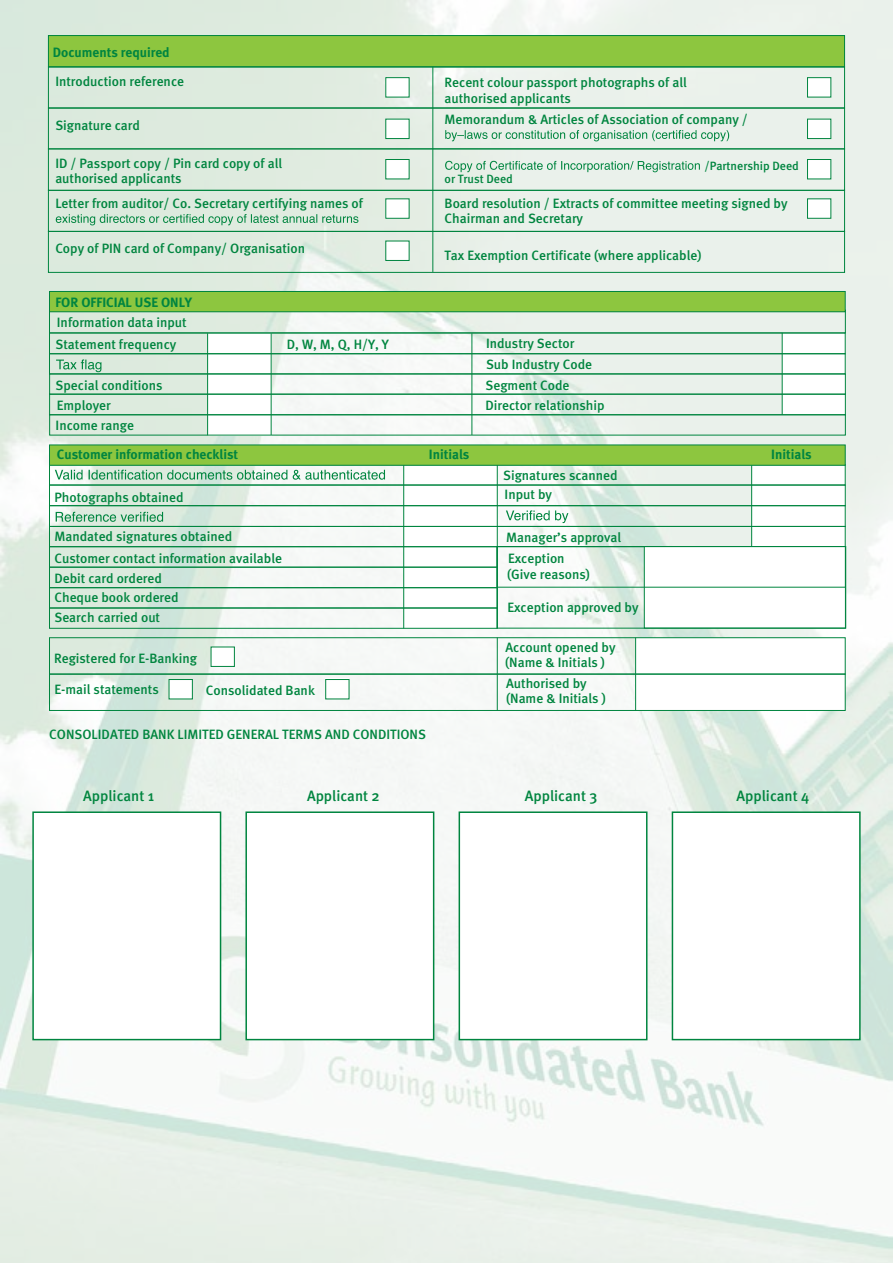
<style>
.page{position:relative;width:893px;height:1263px;background:#fff}
.page>*{position:absolute;margin:0;border:0;box-sizing:border-box;transform-origin:0 0}
.t1{font:500 15px "Meta";color:#00853f}
.t2{font:500 13.5px/14.4px "Meta";color:#00853f}
.t3{font:700 13.5px "Meta";color:#00853f}
.t4{font:500 12px "Meta";color:#00853f}
</style>
<div class="page">
<img style="left:0;top:0;width:893px;height:1263px">
<div style="left:48px;top:67px;width:797px;height:41px;border:1px solid #00853f"></div>
<div style="left:48px;top:108px;width:797px;height:41px;border:1px solid #00853f"></div>
<div style="left:48px;top:148px;width:797px;height:43px;border:1px solid #00853f"></div>
<div style="left:48px;top:190px;width:797px;height:42px;border:1px solid #00853f"></div>
<div style="left:48px;top:231px;width:797px;height:42px;border:1px solid #00853f"></div>
<svg style="left:56px;top:214px;width:302px;height:11px;background:#abd3b9"></svg>
<svg style="left:445px;top:130px;width:284px;height:11px;background:#b3d7c2"></svg>
<svg style="left:445px;top:161px;width:255px;height:11px;background:#b1d6c1"></svg>
<div style="left:48px;top:36px;width:796px;height:31px;background:#8dc63f"></div>
<div style="left:48px;top:35px;width:797px;height:32px;border:1px solid #00853f"></div>
<hr style="left:432px;top:67px;width:1px;height:205px;background:#00853f">
<div style="left:386px;top:78px;width:23px;height:19px;background:#fff"></div>
<div style="left:385px;top:119px;width:24px;height:20px;background:#fff;border:1px solid #00853f"></div>
<div style="left:385px;top:159px;width:24px;height:20px;background:#fff;border:1px solid #00853f"></div>
<div style="left:386px;top:199px;width:23px;height:19px;background:#fff"></div>
<div style="left:385px;top:241px;width:24px;height:20px;background:#fff"></div>
<div style="left:807px;top:78px;width:24px;height:19px;background:#fff"></div>
<div style="left:807px;top:77px;width:24px;height:20px;border:1px solid #00853f"></div>
<div style="left:807px;top:119px;width:24px;height:20px;background:#fff"></div>
<div style="left:807px;top:119px;width:24px;height:20px;border:1px solid #00853f"></div>
<div style="left:807px;top:159px;width:24px;height:20px;background:#fff"></div>
<div style="left:807px;top:159px;width:24px;height:20px;border:1px solid #00853f"></div>
<div style="left:807px;top:199px;width:24px;height:19px;background:#fff"></div>
<div style="left:807px;top:198px;width:24px;height:21px;border:1px solid #00853f"></div>
<div style="left:635px;top:638px;width:210px;height:73px;background:#fff"></div>
<div style="left:782px;top:333px;width:63px;height:82px;background:#fff"></div>
<div style="left:208px;top:333px;width:64px;height:103px;background:#fff"></div>
<div style="left:49px;top:674px;width:797px;height:37px;border:1px solid #00853f"></div>
<div style="left:49px;top:637px;width:797px;height:38px;border:1px solid #00853f"></div>
<div style="left:49px;top:310px;width:797px;height:23px;border:1px solid #00853f"></div>
<div style="left:49px;top:353px;width:797px;height:21px;border:1px solid #00853f"></div>
<div style="left:49px;top:373px;width:797px;height:21px;border:1px solid #00853f"></div>
<div style="left:49px;top:394px;width:797px;height:21px;border:1px solid #00853f"></div>
<div style="left:49px;top:414px;width:797px;height:21px;border:1px solid #00853f"></div>
<div style="left:50px;top:291px;width:795px;height:21px;background:#8dc63f"></div>
<div style="left:49px;top:291px;width:797px;height:21px;border:1px solid #00853f"></div>
<svg style="left:56px;top:359px;width:45px;height:13px"></svg>
<hr style="left:271px;top:333px;width:1px;height:102px;background:#00853f">
<hr style="left:782px;top:333px;width:1px;height:82px;background:#00853f">
<hr style="left:207px;top:333px;width:1px;height:102px;background:#00853f">
<hr style="left:635px;top:637px;width:1px;height:74px;background:#00853f">
<div style="left:325px;top:679px;width:23px;height:19px;background:#fff"></div>
<div style="left:325px;top:679px;width:24px;height:20px;border:1px solid #00853f"></div>
<div style="left:211px;top:647px;width:23px;height:19px;background:#fff"></div>
<div style="left:211px;top:647px;width:24px;height:20px;border:1px solid #00853f"></div>
<hr style="left:471px;top:333px;width:1px;height:102px;background:#00853f">
<div style="left:169px;top:679px;width:23px;height:20px;background:#fff"></div>
<div style="left:169px;top:679px;width:24px;height:20px;border:1px solid #00853f"></div>
<hr style="left:497px;top:637px;width:1px;height:74px;background:#00853f">
<div style="left:752px;top:465px;width:94px;height:82px;background:#fff"></div>
<div style="left:404px;top:466px;width:93px;height:162px;background:#fff"></div>
<div style="left:49px;top:485px;width:797px;height:21px;border:1px solid #00853f"></div>
<div style="left:49px;top:505px;width:797px;height:22px;border:1px solid #00853f"></div>
<div style="left:49px;top:546px;width:449px;height:21px;border:1px solid #00853f"></div>
<div style="left:49px;top:567px;width:449px;height:21px;border:1px solid #00853f"></div>
<div style="left:49px;top:445px;width:797px;height:21px;background:#8dc63f;border:1px solid #00853f"></div>
<svg style="left:55px;top:470px;width:330px;height:10px"></svg>
<svg style="left:56px;top:512px;width:107px;height:10px"></svg>
<svg style="left:506px;top:510px;width:62px;height:13px"></svg>
<hr style="left:403px;top:465px;width:1px;height:163px;background:#00853f">
<hr style="left:497px;top:465px;width:1px;height:163px;background:#00853f">
<hr style="left:751px;top:465px;width:1px;height:81px;background:#00853f">
<div style="left:49px;top:608px;width:449px;height:21px;border:1px solid #00853f"></div>
<div style="left:644px;top:546px;width:201px;height:82px;background:#fff"></div>
<div style="left:497px;top:546px;width:349px;height:41px;border:1px solid #00853f"></div>
<div style="left:32px;top:811px;width:189px;height:229px;background:#fff;border:2px solid #00853f"></div>
<div style="left:245px;top:811px;width:189px;height:229px;background:#fff;border:2px solid #00853f"></div>
<div style="left:459px;top:811px;width:188px;height:229px;background:#fff;border:2px solid #00853f"></div>
<div style="left:672px;top:811px;width:189px;height:229px;background:#fff;border:2px solid #00853f"></div>
<p class="t3" style="left:53px;top:45px;width:118px">Documents required</p>
<p class="t2" style="left:55px;top:74px;width:130px">Introduction reference</p>
<p class="t2" style="left:55px;top:118px;width:86px">Signature card</p>
<p class="t2" style="left:55px;top:156px;width:228px">ID / Passport copy / Pin card copy of all authorised applicants</p>
<p class="t2" style="left:55px;top:196px;width:309px">Letter from auditor/ Co. Secretary certifying names of</p>
<p class="t2" style="left:55px;top:241px;width:251px">Copy of PIN card of Company/ Organisation</p>
<p class="t3" style="left:55px;top:294px;width:138px">FOR OFFICIAL USE ONLY</p>
<p class="t2" style="left:56px;top:311px;width:133px;line-height:22.2px">Information data input<br>Statement frequency</p>
<p class="t2" style="left:287px;top:337px;width:104px">D, W, M, Q, H/Y, Y</p>
<p class="t2" style="left:445px;top:74px;width:244px;line-height:16.2px">Recent colour passport photographs of all authorised applicants</p>
<p class="t2" style="left:445px;top:112px;width:305px">Memorandum &amp; Articles of Association of company /</p>
<p class="t4" style="left:445px;top:172px;width:70px">or Trust Deed</p>
<p class="t4" style="left:704px;top:159px;width:96px">/Partnership Deed</p>
<p class="t2" style="left:445px;top:196px;width:345px">Board resolution / Extracts of committee meeting signed by<br>Chairman and Secretary</p>
<p class="t2" style="left:445px;top:248px;width:258px">Tax Exemption Certificate (where applicable)</p>
<p class="t2" style="left:486px;top:336px;width:90px">Industry Sector</p>
<p class="t2" style="left:486px;top:357px;width:108px">Sub Industry Code</p>
<p class="t2" style="left:56px;top:378px;width:108px">Special conditions</p>
<p class="t2" style="left:485px;top:378px;width:85px">Segment Code</p>
<p class="t2" style="left:57px;top:398px;width:55px">Employer</p>
<p class="t2" style="left:485px;top:398px;width:121px">Director relationship</p>
<p class="t2" style="left:56px;top:418px;width:80px">Income range</p>
<p class="t3" style="left:57px;top:446px;width:183px">Customer information checklist</p>
<p class="t3" style="left:429px;top:446px;width:42px">Initials</p>
<p class="t3" style="left:771px;top:446px;width:42px">Initials</p>
<p class="t2" style="left:503px;top:468px;width:116px">Signatures scanned</p>
<p class="t2" style="left:54px;top:490px;width:131px">Photographs obtained</p>
<p class="t2" style="left:505px;top:487px;width:49px">Input by</p>
<p class="t2" style="left:54px;top:525px;width:229px;line-height:21.9px">Mandated signatures obtained<br>Customer contact information available</p>
<p class="t2" style="left:54px;top:569px;width:126px;line-height:18.8px">Debit card ordered<br>Cheque book ordered</p>
<p class="t2" style="left:506px;top:530px;width:116px">Manager’s approval</p>
<p class="t2" style="left:507px;top:551px;width:84px;line-height:15.6px">Exception (Give reasons)</p>
<p class="t2" style="left:507px;top:600px;width:133px">Exception approved by</p>
<p class="t2" style="left:54px;top:610px;width:107px">Search carried out</p>
<p class="t2" style="left:54px;top:651px;width:145px">Registered for E-Banking</p>
<p class="t2" style="left:505px;top:639px;width:112px;line-height:15px">Account opened by (Name &amp; Initials )</p>
<p class="t2" style="left:506px;top:676px;width:101px">Authorised by (Name &amp; Initials )</p>
<p class="t2" style="left:54px;top:682px;width:106px">E-mail statements</p>
<p class="t2" style="left:49px;top:726px;width:378px">CONSOLIDATED BANK LIMITED GENERAL TERMS AND CONDITIONS</p>
<p class="t2" style="left:206px;top:683px;width:110px">Consolidated Bank</p>
<p class="t1" style="left:83px;top:787px;width:73px">Applicant 1</p>
<p class="t1" style="left:307px;top:787px;width:74px">Applicant 2</p>
<p class="t1" style="left:525px;top:787px;width:74px">Applicant 3</p>
<p class="t1" style="left:736px;top:787px;width:74px">Applicant 4</p>
</div>
